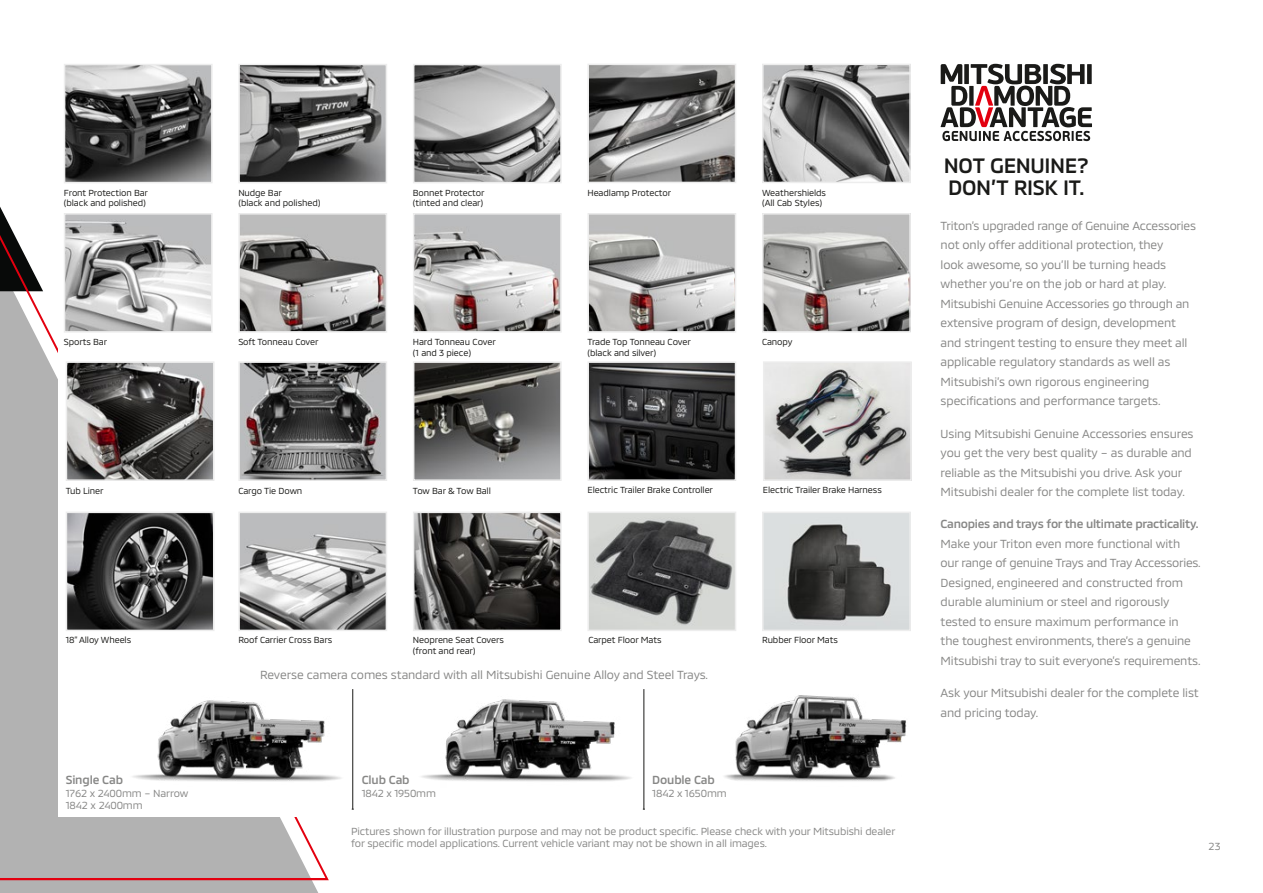
<style>
.page{position:relative;width:1263px;height:893px;background:#fff}
.page>*{position:absolute;margin:0;border:0;box-sizing:border-box;transform-origin:0 0}
.t1{font:500 21.45px/21.5px "MMC";letter-spacing:-.015em;color:#1a1a18}
.t2{font:12px/19.5px "MMC";letter-spacing:-.01em;color:#878786}
.t3{font:500 12px "MMC";letter-spacing:-.02em;color:#878786}
.t4{font:10.5px/12px "MMC";letter-spacing:-.01em;color:#878786}
.t5{font:9px/10.5px "MMC";letter-spacing:-.01em;color:#1a1a18}
</style>
<div class="page">
<svg style="left:0;top:207px;width:329px;height:674px;background:#b5b2b2"></svg>
<div style="left:58px;top:0;width:854px;height:817px;background:#fff"></div>
<img style="left:590px;top:67px;width:143px;height:113px">
<div style="left:587px;top:64px;width:149px;height:119px;border:2px solid #ededed"></div>
<img style="left:241px;top:216px;width:143px;height:114px">
<div style="left:238px;top:213px;width:149px;height:120px;border:2px solid #ededed"></div>
<img style="left:67px;top:67px;width:143px;height:113px">
<div style="left:64px;top:64px;width:149px;height:119px;border:2px solid #ededed"></div>
<img style="left:416px;top:67px;width:143px;height:113px">
<div style="left:413px;top:64px;width:149px;height:119px;border:2px solid #ededed"></div>
<img style="left:765px;top:67px;width:143px;height:113px">
<div style="left:762px;top:64px;width:149px;height:119px;border:2px solid #ededed"></div>
<img style="left:67px;top:216px;width:143px;height:114px">
<div style="left:64px;top:213px;width:149px;height:120px;border:2px solid #ededed"></div>
<img style="left:241px;top:364px;width:143px;height:114px">
<div style="left:238px;top:361px;width:149px;height:120px;border:2px solid #ededed"></div>
<img style="left:416px;top:364px;width:143px;height:114px">
<div style="left:413px;top:361px;width:149px;height:120px;border:2px solid #ededed"></div>
<img style="left:69px;top:364px;width:142px;height:114px">
<div style="left:66px;top:361px;width:148px;height:120px;border:2px solid #ededed"></div>
<img style="left:69px;top:515px;width:142px;height:113px">
<div style="left:66px;top:512px;width:148px;height:119px;border:2px solid #ededed"></div>
<img style="left:766px;top:364px;width:143px;height:114px">
<div style="left:763px;top:361px;width:149px;height:120px;border:2px solid #ededed"></div>
<img style="left:590px;top:364px;width:143px;height:114px">
<div style="left:587px;top:361px;width:149px;height:120px;border:2px solid #ededed"></div>
<img style="left:416px;top:515px;width:143px;height:113px">
<div style="left:413px;top:512px;width:149px;height:119px;border:2px solid #ededed"></div>
<img style="left:416px;top:216px;width:143px;height:114px">
<div style="left:413px;top:213px;width:149px;height:120px;border:2px solid #ededed"></div>
<img style="left:590px;top:216px;width:143px;height:114px">
<div style="left:587px;top:213px;width:149px;height:120px;border:2px solid #ededed"></div>
<img style="left:765px;top:216px;width:143px;height:114px">
<div style="left:762px;top:213px;width:149px;height:120px;border:2px solid #ededed"></div>
<img style="left:241px;top:515px;width:143px;height:113px">
<div style="left:238px;top:512px;width:149px;height:119px;border:2px solid #ededed"></div>
<img style="left:241px;top:67px;width:143px;height:113px">
<div style="left:238px;top:64px;width:149px;height:119px;border:2px solid #ededed"></div>
<hr style="left:644px;top:689px;width:1px;height:120px;background:#1a1a18">
<img style="left:93px;top:689px;width:260px;height:136px">
<img style="left:421px;top:699px;width:210px;height:83px">
<img style="left:724px;top:695px;width:183px;height:86px">
<img style="left:765px;top:515px;width:143px;height:113px">
<div style="left:762px;top:512px;width:149px;height:119px;border:2px solid #ededed"></div>
<img style="left:590px;top:515px;width:143px;height:113px">
<div style="left:587px;top:512px;width:149px;height:119px;border:2px solid #ededed"></div>
<svg style="left:941px;top:64px;width:151px;height:77px"></svg>
<p class="t5" style="left:64px;top:186px;width:86px">Front Protection Bar (black and polished)</p>
<p class="t5" style="left:238px;top:186px;width:84px">Nudge Bar<br>(black and polished)</p>
<p class="t5" style="left:587px;top:186px;width:85px">Headlamp Protector</p>
<p class="t5" style="left:762px;top:186px;width:66px">Weathershields (All Cab Styles)</p>
<p class="t5" style="left:413px;top:186px;width:73px">Bonnet Protector (tinted and clear)</p>
<p class="t5" style="left:238px;top:336px;width:82px">Soft Tonneau Cover</p>
<p class="t5" style="left:587px;top:336px;width:105px">Trade Top Tonneau Cover (black and silver)</p>
<p class="t5" style="left:64px;top:336px;width:45px">Sports Bar</p>
<p class="t5" style="left:413px;top:336px;width:84px">Hard Tonneau Cover</p>
<p class="t5" style="left:762px;top:336px;width:32px">Canopy</p>
<p class="t5" style="left:413px;top:346px;width:60px">(1 and 3 piece)</p>
<p class="t5" style="left:66px;top:484px;width:40px">Tub Liner</p>
<p class="t5" style="left:238px;top:484px;width:66px">Cargo Tie Down</p>
<p class="t5" style="left:413px;top:484px;width:79px">Tow Bar &amp; Tow Ball</p>
<p class="t5" style="left:587px;top:484px;width:127px">Electric Trailer Brake Controller</p>
<p class="t5" style="left:763px;top:484px;width:120px">Electric Trailer Brake Harness</p>
<p class="t5" style="left:66px;top:634px;width:67px">18” Alloy Wheels</p>
<p class="t5" style="left:238px;top:634px;width:95px">Roof Carrier Cross Bars</p>
<p class="t5" style="left:413px;top:634px;width:93px">Neoprene Seat Covers (front and rear)</p>
<p class="t5" style="left:762px;top:634px;width:77px">Rubber Floor Mats</p>
<p class="t5" style="left:588px;top:634px;width:75px">Carpet Floor Mats</p>
<p class="t2" style="left:260px;top:663px;width:449px">Reverse camera comes standard with all Mitsubishi Genuine Alloy and Steel Trays.</p>
<p class="t3" style="left:66px;top:770px;width:59px">Single Cab</p>
<p class="t4" style="left:66px;top:786px;width:124px">1762 x 2400mm – Narrow<br>1842 x 2400mm</p>
<p class="t4" style="left:362px;top:786px;width:76px">1842 x 1950mm</p>
<p class="t3" style="left:362px;top:770px;width:49px">Club Cab</p>
<p class="t3" style="left:652px;top:770px;width:64px">Double Cab</p>
<p class="t4" style="left:652px;top:786px;width:76px">1842 x 1650mm</p>
<p class="t4" style="left:351px;top:824px;width:546px">Pictures shown for illustration purpose and may not be product specific. Please check with your Mitsubishi dealer for specific model applications. Current vehicle variant may not be shown in all images.</p>
<h1 class="t1" style="left:944px;top:152px;width:146px">NOT GENUINE?<br>DON’T RISK IT.</h1>
<p class="t2" style="left:941px;top:214px;width:257px">Triton’s upgraded range of Genuine Accessories not only offer additional protection, they<br>look awesome, so you’ll be turning heads whether you’re on the job or hard at play.<br>Mitsubishi Genuine Accessories go through an extensive program of design, development and stringent testing to ensure they meet all applicable regulatory standards as well as Mitsubishi’s own rigorous engineering specifications and performance targets.</p>
<p class="t2" style="left:941px;top:422px;width:255px">Using Mitsubishi Genuine Accessories ensures you get the very best quality – as durable and reliable as the Mitsubishi you drive. Ask your Mitsubishi dealer for the complete list today.</p>
<p class="t3" style="left:941px;top:514px;width:259px">Canopies and trays for the ultimate practicality.</p>
<p class="t2" style="left:941px;top:532px;width:261px">Make your Triton even more functional with our range of genuine Trays and Tray Accessories.<br>Designed, engineered and constructed from durable aluminium or steel and rigorously tested to ensure maximum performance in<br>the toughest environments, there’s a genuine Mitsubishi tray to suit everyone’s requirements.</p>
<p class="t2" style="left:941px;top:682px;width:260px">Ask your Mitsubishi dealer for the complete list and pricing today.</p>
<p class="t4" style="left:1208px;top:839px;width:13px">23</p>
</div>
